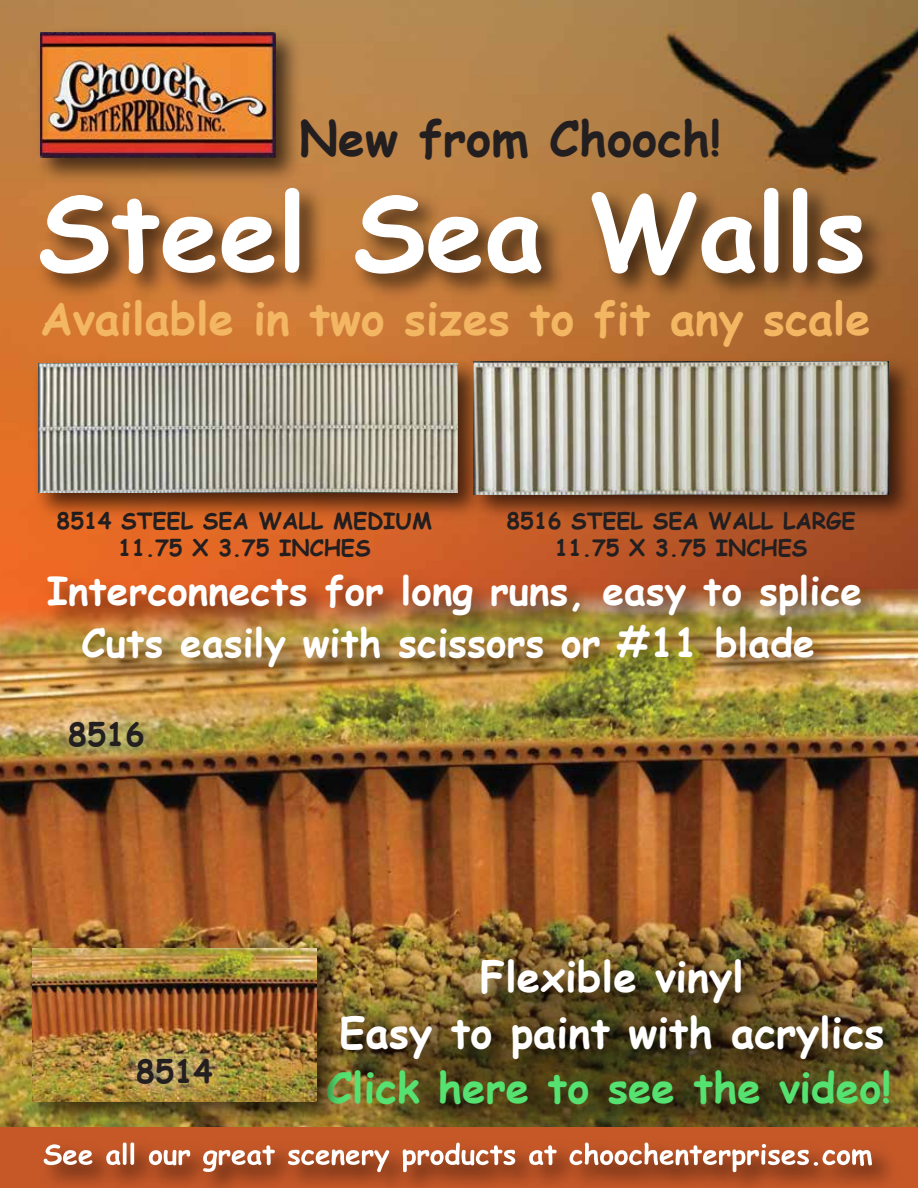
<style>
.page{position:relative;width:918px;height:1188px;background:#fff}
.page>*{position:absolute;margin:0;border:0;box-sizing:border-box;transform-origin:0 0}
.t1{font:700 48px "Comic Sans MS";color:#231f20}
.t2{font:700 45px "Comic Sans MS";color:#f3b663}
.t3{font:700 42px/55.5px "Comic Sans MS";color:#fff;text-align:center}
.t4{font:700 42px "Comic Sans MS";color:#56e271}
.t5{font:700 39px "Comic Sans MS";color:#fff}
.t6{font:700 31.5px "Comic Sans MS";color:#231f20}
.t7{font:700 22.5px/27px "Comic Sans MS";color:#231f20;text-align:center}
</style>
<div class="page">
<img style="left:0;top:0;width:918px;height:589px">
<img style="left:0;top:589px;width:918px;height:538px">
<img style="left:3px;top:6px;width:320px;height:193px">
<img style="left:40px;top:32px;width:235px;height:126px">
<img style="left:28px;top:176px;width:868px;height:133px">
<svg style="left:40px;top:195px;width:175px;height:79px"></svg>
<svg style="left:222px;top:217px;width:52px;height:56px"></svg>
<svg style="left:285px;top:188px;width:14px;height:85px"></svg>
<svg style="left:355px;top:195px;width:126px;height:79px"></svg>
<svg style="left:488px;top:217px;width:53px;height:56px"></svg>
<svg style="left:592px;top:192px;width:163px;height:83px"></svg>
<svg style="left:764px;top:188px;width:14px;height:85px"></svg>
<svg style="left:793px;top:188px;width:14px;height:85px"></svg>
<svg style="left:818px;top:216px;width:44px;height:58px"></svg>
<img style="left:35px;top:686px;width:142px;height:102px">
<img style="left:213px;top:832px;width:705px;height:111px">
<img style="left:349px;top:943px;width:569px;height:184px">
<img style="left:455px;top:337px;width:463px;height:208px">
<img style="left:497px;top:362px;width:391px;height:132px">
<img style="left:22px;top:340px;width:475px;height:197px">
<img style="left:39px;top:363px;width:419px;height:130px">
<img style="left:35px;top:559px;width:861px;height:92px">
<img style="left:21px;top:932px;width:328px;height:195px">
<img style="left:33px;top:949px;width:283px;height:153px">
<img style="left:104px;top:1023px;width:141px;height:102px">
<img style="left:70px;top:611px;width:778px;height:92px">
<div style="left:0;top:1127px;width:918px;height:61px;background:#c65828"></div>
<img style="left:43px;top:1142px;width:848px;height:46px">
<svg style="left:44px;top:1144px;width:48px;height:21px"></svg>
<svg style="left:106px;top:1142px;width:28px;height:23px"></svg>
<svg style="left:149px;top:1150px;width:41px;height:15px"></svg>
<svg style="left:203px;top:1145px;width:72px;height:27px"></svg>
<svg style="left:288px;top:1149px;width:101px;height:23px;background:#c4896f"></svg>
<svg style="left:403px;top:1143px;width:112px;height:29px"></svg>
<svg style="left:529px;top:1145px;width:28px;height:20px"></svg>
<svg style="left:569px;top:1143px;width:303px;height:29px"></svg>
<h1 class="t1" style="left:299px;top:104px;width:424px">New from Chooch!</h1>
<h2 class="t2" style="left:40px;top:286px;width:832px">Available in two sizes to fit any scale</h2>
<p class="t7" style="left:507px;top:506px;width:351px">8516 STEEL SEA WALL LARGE<br>11.75 X 3.75 INCHES</p>
<h3 class="t5" style="left:47px;top:562px;width:817px">Interconnects for long runs, easy to splice</h3>
<p class="t7" style="left:57px;top:506px;width:377px">8514 STEEL SEA WALL MEDIUM<br>11.75 X 3.75 INCHES</p>
<h3 class="t5" style="left:82px;top:614px;width:735px">Cuts easily with scissors or #11 blade</h3>
<h3 class="t6" style="left:68px;top:711px;width:78px">8516</h3>
<h3 class="t6" style="left:136px;top:1048px;width:78px">8514</h3>
<h3 class="t3" style="left:339px;top:948px;width:547px">Flexible vinyl<br>Easy to paint with acrylics</h3>
<h3 class="t4" style="left:326px;top:1057px;width:567px">Click here to see the video!</h3>
</div>
